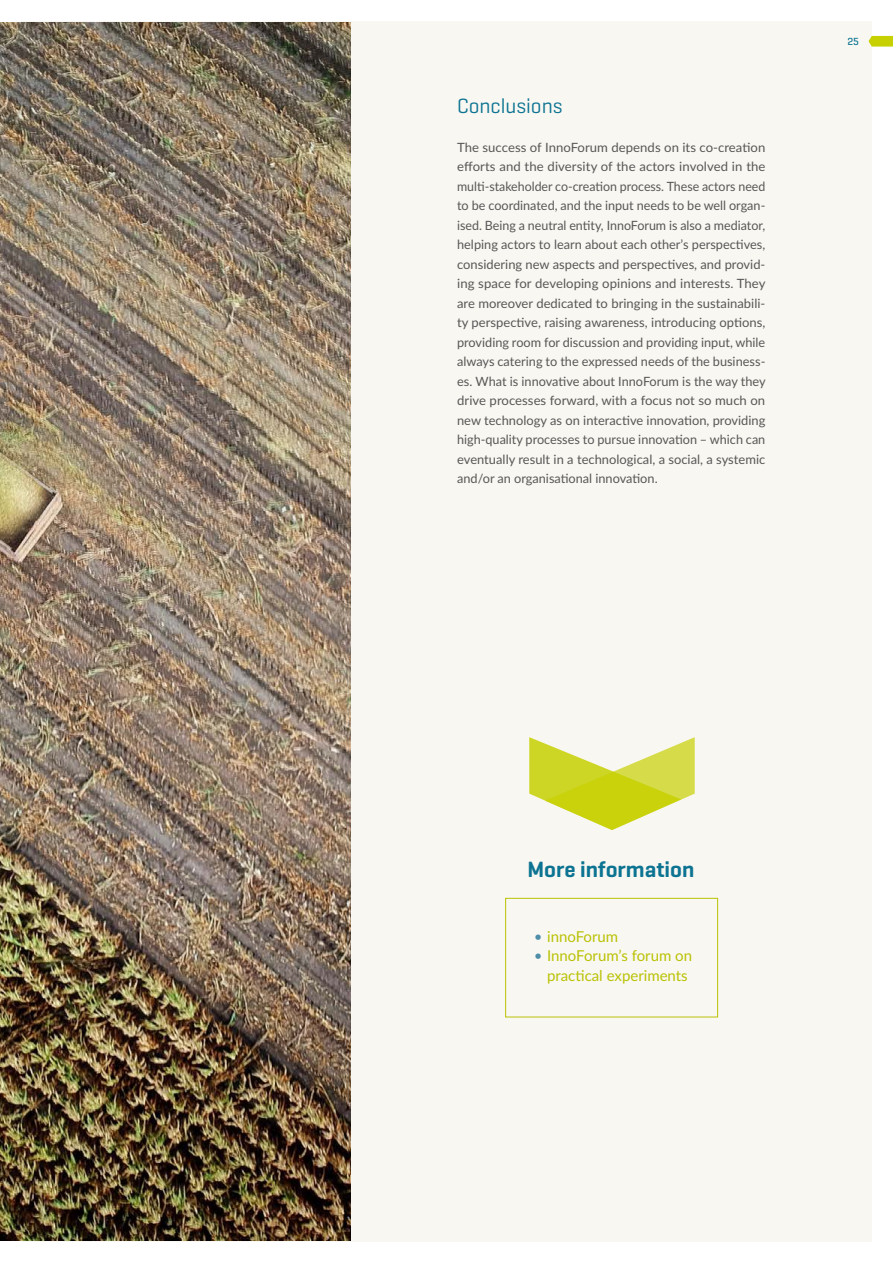
<style>
.page{position:relative;width:893px;height:1263px;background:#fff}
.page>*{position:absolute;margin:0;border:0;box-sizing:border-box;transform-origin:0 0}
.More_information{font:600 22.5px "Geogrotesque";color:#0c7492}
.subtitle_2{font:21px "Geogrotesque";color:#0c7492}
.t1{font:15px/19.5px "Lato";color:#b9c204;text-align:center}
.body{font:12.75px/19.5px "Lato";color:#575756;text-align:justify}
.t2{font:500 10.5px "Geogrotesque";color:#0c7492}
.s1{font-family:"Calibri";font-weight:700;color:#4e8ea9}
</style>
<div class="page">
<div style="left:21px;top:21px;width:851px;height:1221px;background:#f9f7f2"></div>
<img style="left:0;top:22px;width:351px;height:1219px">
<div style="left:505px;top:898px;width:213px;height:119px;border:1px solid #b9c204"></div>
<svg style="left:529px;top:737px;width:166px;height:93px"></svg>
<svg style="left:868px;top:36px;width:25px;height:11px"></svg>
<p class="subtitle_2" style="left:457px;top:94px;width:107px">Conclusions</p>
<p class="body" style="left:457px;top:137px;width:310px">The success of InnoForum depends on its co-creation efforts and the diversity of the actors involved in the multi-stakeholder co-creation process. These actors need to be coordinated, and the input needs to be well organ&shy;ised. Being a neutral entity, InnoForum is also a mediator, helping actors to learn about each other’s perspectives, considering new aspects and perspectives, and provid&shy;ing space for developing opinions and interests. They are moreover dedicated to bringing in the sustainabili&shy;ty perspective, raising awareness, introducing options, providing room for discussion and providing input, while always catering to the expressed needs of the business&shy;es. What is innovative about InnoForum is the way they drive processes forward, with a focus not so much on new technology as on interactive innovation, providing high-quality processes to pursue innovation – which can eventually result in a technological, a social, a systemic and/or an organisational innovation.</p>
<p class="t2" style="left:847px;top:36px;width:13px">25</p>
<p class="More_information" style="left:527px;top:857px;width:168px">More information</p>
<p class="t1" style="left:534px;top:926px;width:85px"><span class="s1">•</span> innoForum</p>
<p class="t1" style="left:534px;top:945px;width:159px"><span class="s1">•</span> InnoForum’s forum on practical experiments</p>
</div>
